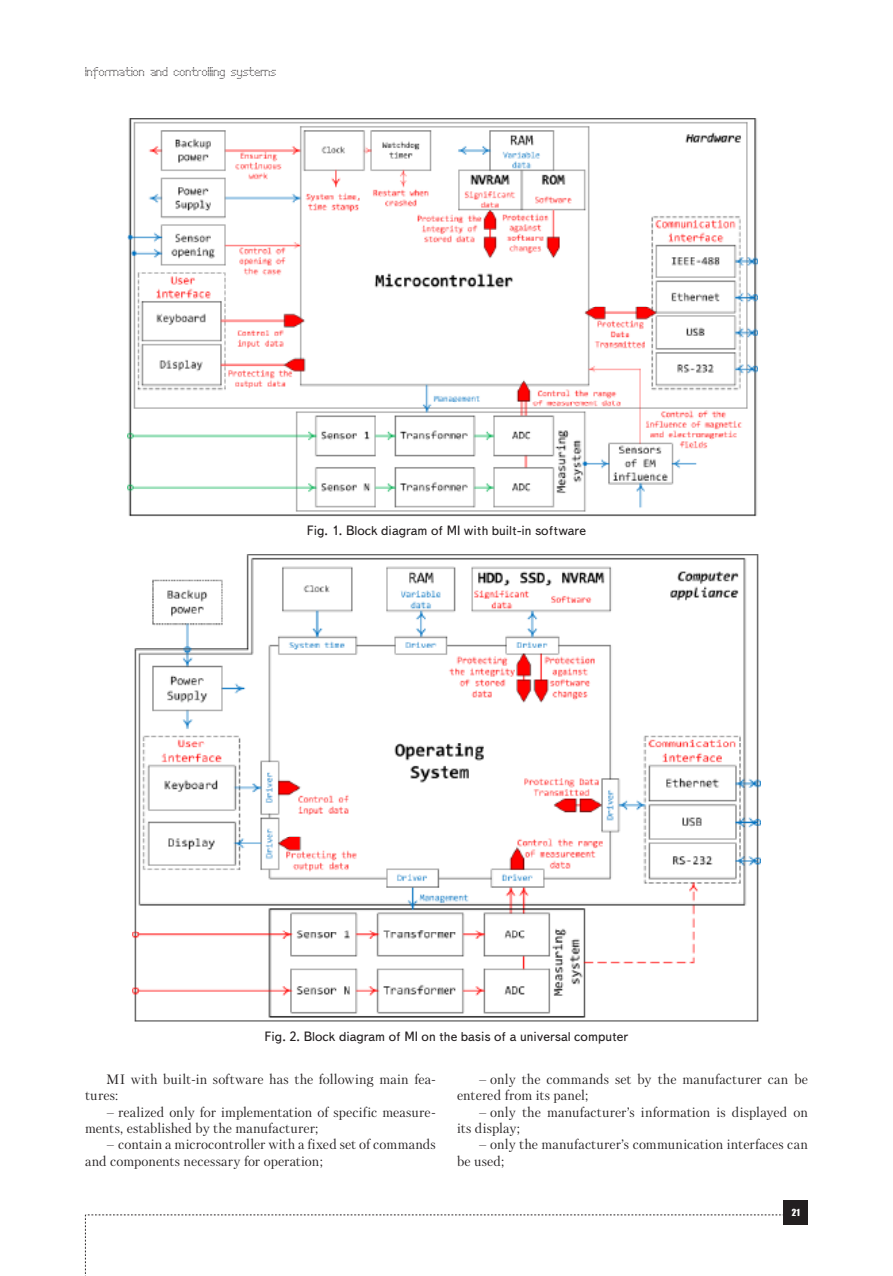
<style>
.page{position:relative;width:893px;height:1276px;background:#fff}
.page>*{position:absolute;margin:0;border:0;box-sizing:border-box;transform-origin:0 0}
.Text__англ{font:13.5px/16.4px "Petersburg C";letter-spacing:.005em;color:#231f20}
.Рисунок{font:13.5px "Text Book C";color:#231f20}
.t1{font:12px "Perfo";letter-spacing:.015em;color:#231f20}
.t2{font:9px "Impact";color:#fff}
</style>
<div class="page">
<svg style="left:85px;top:1214px;width:699px;height:62px"></svg>
<div style="left:784px;top:1200px;width:24px;height:24px;background:#231f20"></div>
<img style="left:128px;top:118px;width:630px;height:399px">
<img style="left:133px;top:554px;width:627px;height:468px">
<p class="t1" style="left:85px;top:65px;width:193px">Information and controlling systems</p>
<p class="Рисунок" style="left:307px;top:523px;width:281px">Fig. 1. Block diagram of MI with built-in software</p>
<p class="Рисунок" style="left:265px;top:1029px;width:365px">Fig. 2. Block diagram of MI on the basis of a universal computer</p>
<p class="Text__англ" style="left:85px;top:1071px;width:352px;text-indent:21px">MI with built-in software has the following main fea&shy;tures:</p>
<p class="Text__англ" style="left:85px;top:1103px;width:352px;text-indent:21px">– realized only for implementation of specific measure&shy;ments, established by the manufacturer;</p>
<p class="Text__англ" style="left:85px;top:1136px;width:352px;text-indent:21px">– contain a microcontroller with a fixed set of commands and components necessary for operation;</p>
<p class="Text__англ" style="left:457px;top:1071px;width:352px;text-indent:21px">– only the commands set by the manufacturer can be entered from its panel;</p>
<p class="Text__англ" style="left:457px;top:1103px;width:352px;text-indent:21px">– only the manufacturer’s information is displayed on its display;</p>
<p class="Text__англ" style="left:457px;top:1136px;width:352px;text-indent:21px">– only the manufacturer’s communication interfaces can be used;</p>
<p class="t2" style="left:792px;top:1205px;width:9px">21</p>
</div>
